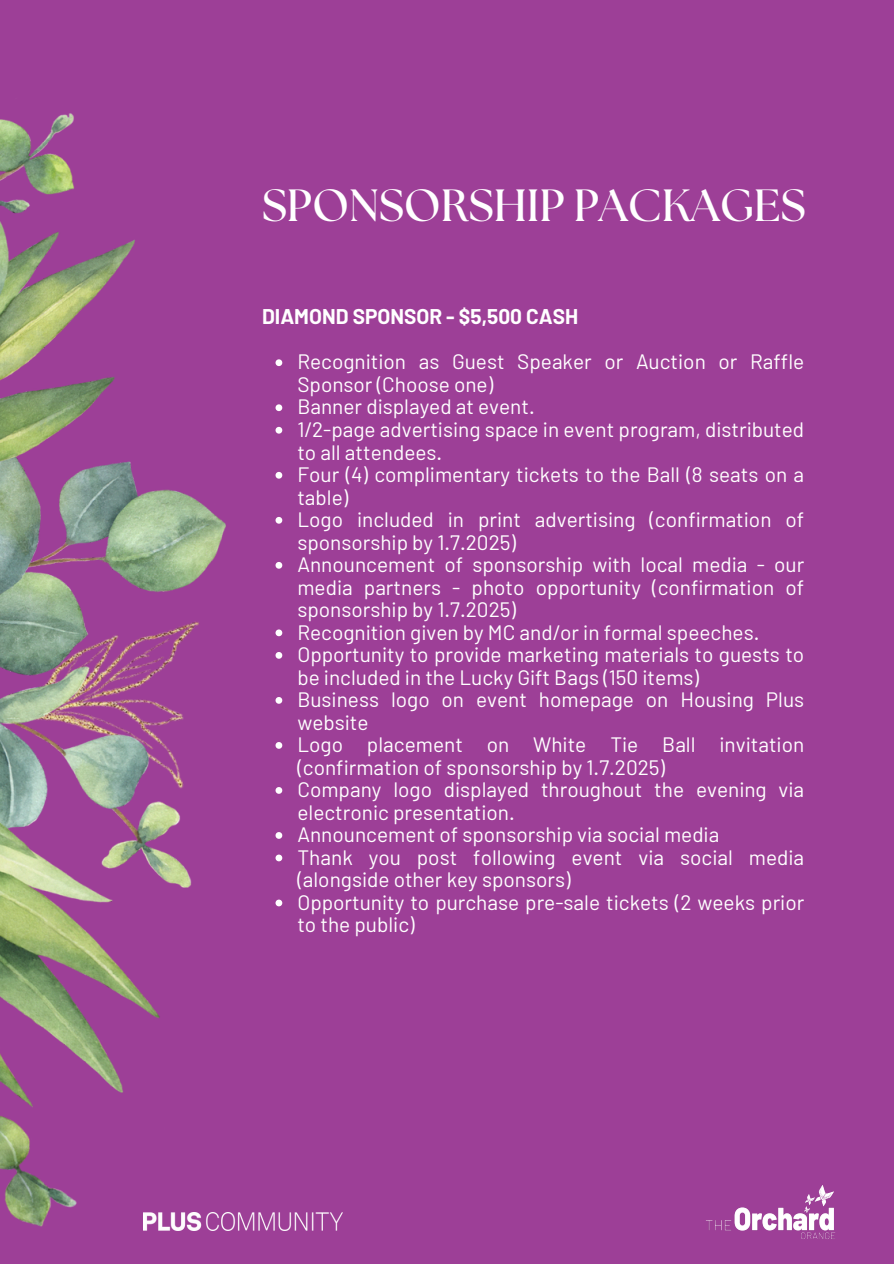
<style>
.page{position:relative;width:894px;height:1264px;background:#fff}
.page>*{position:absolute;margin:0;border:0;box-sizing:border-box;transform-origin:0 0}
.t1{font:700 45.15px "The Seasons";color:#fff}
.t2{font:20.85px/22.5px "Barlow";color:#fff}
.t3{font:700 20.85px "Barlow";color:#fff}
</style>
<div class="page">
<div style="left:0;top:0;width:893px;height:1263px;background:#9d3f97"></div>
<svg style="left:275px;top:359px;width:7px;height:7px"></svg>
<svg style="left:275px;top:404px;width:7px;height:7px"></svg>
<svg style="left:275px;top:427px;width:7px;height:6px"></svg>
<svg style="left:275px;top:472px;width:7px;height:6px"></svg>
<svg style="left:275px;top:517px;width:7px;height:6px"></svg>
<svg style="left:275px;top:562px;width:7px;height:6px"></svg>
<svg style="left:275px;top:629px;width:7px;height:7px"></svg>
<svg style="left:275px;top:652px;width:7px;height:6px"></svg>
<svg style="left:275px;top:697px;width:7px;height:6px"></svg>
<svg style="left:275px;top:742px;width:7px;height:6px"></svg>
<svg style="left:275px;top:787px;width:7px;height:6px"></svg>
<svg style="left:275px;top:832px;width:7px;height:6px"></svg>
<svg style="left:275px;top:854px;width:7px;height:7px"></svg>
<svg style="left:275px;top:899px;width:7px;height:7px"></svg>
<img style="left:0;top:113px;width:232px;height:1118px">
<img style="left:706px;top:1185px;width:129px;height:54px">
<img style="left:144px;top:1212px;width:199px;height:18px">
<p class="t1" style="left:262px;top:185px;width:545px">SPONSORSHIP PACKAGES</p>
<h1 class="t3" style="left:262px;top:303px;width:318px">DIAMOND SPONSOR - $5,500 CASH</h1>
<h2 class="t2" style="left:297px;top:350px;width:508px">Recognition as Guest Speaker or Auction or Raffle<br>Sponsor (Choose one)</h2>
<p class="t2" style="left:297px;top:395px;width:239px">Banner displayed at event.</p>
<p class="t2" style="left:297px;top:417px;width:508px">1/2-page advertising space in event program, distributed to all attendees.</p>
<p class="t2" style="left:297px;top:462px;width:508px">Four (4) complimentary tickets to the Ball (8 seats on a table)</p>
<p class="t2" style="left:297px;top:507px;width:508px">Logo included in print advertising (confirmation of sponsorship by 1.7.2025)</p>
<p class="t2" style="left:297px;top:552px;width:508px;text-align:justify">Announcement of sponsorship with local media - our media partners - photo opportunity (confirmation of sponsorship by 1.7.2025)</p>
<p class="t2" style="left:297px;top:620px;width:463px">Recognition given by MC and/or in formal speeches.</p>
<p class="t2" style="left:297px;top:642px;width:508px">Opportunity to provide marketing materials to guests to be included in the Lucky Gift Bags (150 items)</p>
<p class="t2" style="left:297px;top:687px;width:508px">Business logo on event homepage on Housing Plus website</p>
<p class="t2" style="left:297px;top:732px;width:508px">Logo placement on White Tie Ball invitation (confirmation of sponsorship by 1.7.2025)</p>
<p class="t2" style="left:297px;top:777px;width:508px">Company logo displayed throughout the evening via electronic presentation.</p>
<p class="t2" style="left:297px;top:822px;width:423px">Announcement of sponsorship via social media</p>
<p class="t2" style="left:297px;top:845px;width:508px">Thank you post following event via social media (alongside other key sponsors)</p>
<p class="t2" style="left:297px;top:890px;width:508px">Opportunity to purchase pre-sale tickets (2 weeks prior to the public)</p>
</div>
